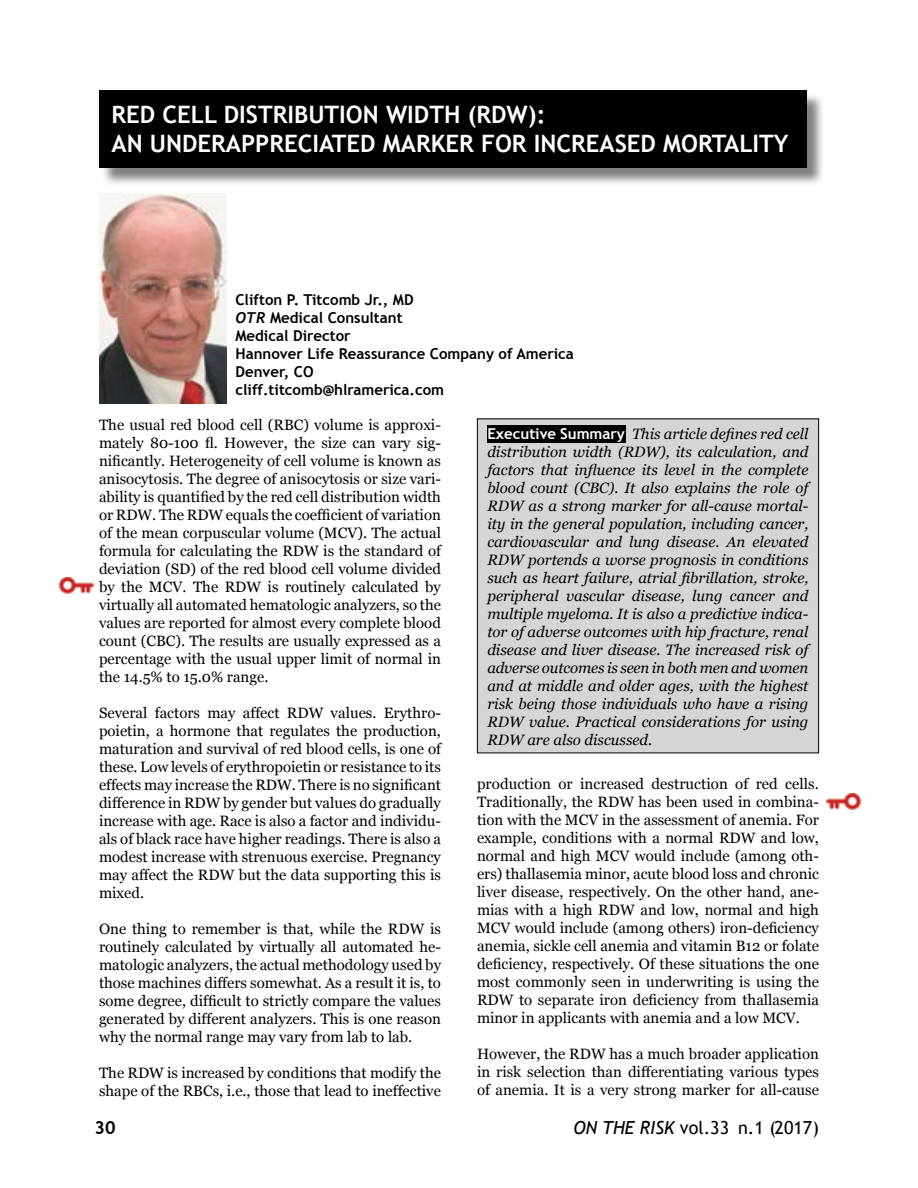
<style>
.page{position:relative;width:918px;height:1188px;background:#fff}
.page>*{position:absolute;margin:0;border:0;box-sizing:border-box;transform-origin:0 0}
.t1{font:700 24px/28.8px "Trebuchet MS";color:#fff}
.t2{font:18px "Trebuchet MS";color:#000}
.t3{font:700 18px "Trebuchet MS";color:#000}
.t4{font:15px/18px "Georgia";color:#000;text-align:justify}
.t5{font:italic 15px/18px "Georgia";color:#000;text-align:justify}
.t6{font:700 15px/18px "Trebuchet MS";color:#000}
.s1{font-family:"Trebuchet";font-style:italic}
.s2{font-family:"Trebuchet MS";font-weight:700;font-style:normal;color:#fff}
.s3{font-style:italic}
</style>
<div class="page">
<img style="left:99px;top:193px;width:127px;height:211px">
<img style="left:59px;top:577px;width:34px;height:17px">
<img style="left:826px;top:793px;width:35px;height:17px">
<div style="left:102px;top:93px;width:723px;height:94px;background:#000;opacity:.5"></div>
<div style="left:99px;top:90px;width:707px;height:78px;background:#000"></div>
<div style="left:477px;top:419px;width:342px;height:334px;background:#d4d5d7"></div>
<div style="left:477px;top:418px;width:342px;height:335px;border:1px solid #000"></div>
<div style="left:487px;top:426px;width:138px;height:17px;background:#000"></div>
<h1 class="t1" style="left:112px;top:100px;width:679px">RED CELL DISTRIBUTION WIDTH (RDW):<br>AN UNDERAPPRECIATED MARKER FOR INCREASED MORTALITY</h1>
<p class="t6" style="left:235px;top:290px;width:340px">Clifton P. Titcomb Jr., MD<br><span class="s1">OTR</span> Medical Consultant<br>Medical Director<br>Hannover Life Reassurance Company of America<br>Denver, CO<br>cliff.titcomb@hlramerica.com</p>
<p class="t4" style="left:99px;top:416px;width:344px">The usual red blood cell (RBC) volume is approxi&shy;mately 80-100 fl. However, the size can vary sig&shy;nificantly. Heterogeneity of cell volume is known as anisocytosis. The degree of anisocytosis or size vari&shy;ability is quantified by the red cell distribution width or RDW. The RDW equals the coefficient of variation of the mean corpuscular volume (MCV). The actual formula for calculating the RDW is the standard of deviation (SD) of the red blood cell volume divided by the MCV. The RDW is routinely calculated by virtually all automated hematologic analyzers, so the values are reported for almost every complete blood count (CBC). The results are usually expressed as a percentage with the usual upper limit of normal in the 14.5% to 15.0% range.</p>
<p class="t4" style="left:99px;top:704px;width:344px">Several factors may affect RDW values. Erythro&shy;poietin, a hormone that regulates the production, maturation and survival of red blood cells, is one of these. Low levels of erythropoietin or resistance to its effects may increase the RDW. There is no significant difference in RDW by gender but values do gradually increase with age. Race is also a factor and individu&shy;als of black race have higher readings. There is also a modest increase with strenuous exercise. Pregnancy may affect the RDW but the data supporting this is mixed.</p>
<p class="t4" style="left:99px;top:920px;width:344px">One thing to remember is that, while the RDW is routinely calculated by virtually all automated he&shy;matologic analyzers, the actual methodology used by those machines differs somewhat. As a result it is, to some degree, difficult to strictly compare the values generated by different analyzers. This is one reason why the normal range may vary from lab to lab.</p>
<p class="t4" style="left:99px;top:1064px;width:343px">The RDW is increased by conditions that modify the shape of the RBCs, i.e., those that lead to ineffective</p>
<p class="t5" style="left:487px;top:425px;width:323px"><span class="s2">Executive Summary</span> This article defines red cell distribution width (RDW), its calculation, and factors that influence its level in the complete blood count (CBC). It also explains the role of RDW as a strong marker for all-cause mortal&shy;ity in the general population, including cancer, cardiovascular and lung disease. An elevated RDW portends a worse prognosis in conditions such as heart failure, atrial fibrillation, stroke, peripheral vascular disease, lung cancer and multiple myeloma. It is also a predictive indica&shy;tor of adverse outcomes with hip fracture, renal disease and liver disease. The increased risk of adverse outcomes is seen in both men and women and at middle and older ages, with the highest risk being those individuals who have a rising RDW value. Practical considerations for using RDW are also discussed.</p>
<p class="t4" style="left:477px;top:775px;width:344px">production or increased destruction of red cells.<br>Traditionally, the RDW has been used in combina&shy;tion with the MCV in the assessment of anemia. For example, conditions with a normal RDW and low, normal and high MCV would include (among oth&shy;ers) thallasemia minor, acute blood loss and chronic liver disease, respectively. On the other hand, ane&shy;mias with a high RDW and low, normal and high MCV would include (among others) iron-deficiency anemia, sickle cell anemia and vitamin B12 or folate deficiency, respectively. Of these situations the one most commonly seen in underwriting is using the RDW to separate iron deficiency from thallasemia minor in applicants with anemia and a low MCV.</p>
<p class="t4" style="left:477px;top:1045px;width:343px">However, the RDW has a much broader application in risk selection than differentiating various types of anemia. It is a very strong marker for all-cause</p>
<p class="t3" style="left:94px;top:1116px;width:23px">30</p>
<p class="t2" style="left:574px;top:1117px;width:247px"><span class="s3">ON THE RISK</span> vol.33 n.1 (2017)</p>
</div>
